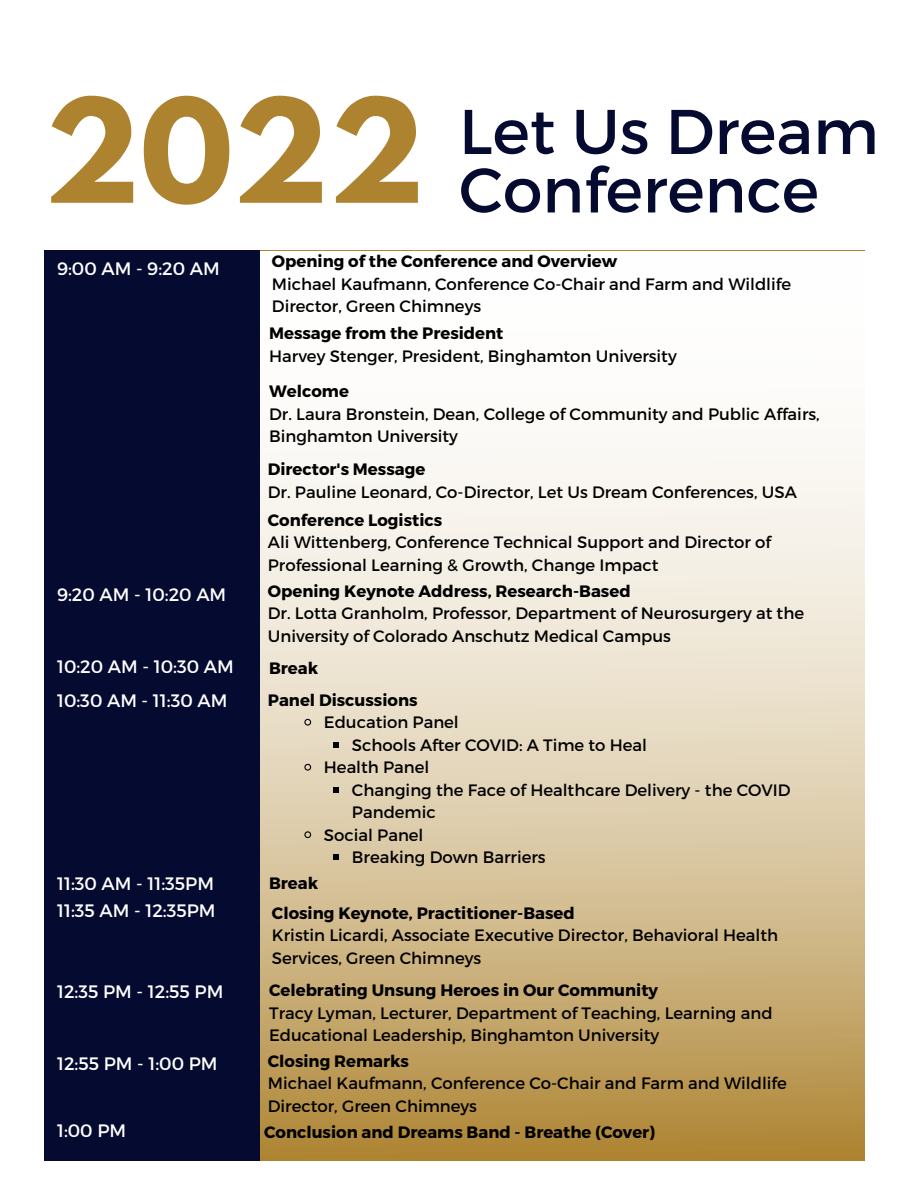
<style>
.page{position:relative;width:918px;height:1188px;background:#fff}
.page>*{position:absolute;margin:0;border:0;box-sizing:border-box;transform-origin:0 0}
.t1{font:700 127.5px "League Spartan";color:#ad8330}
.t2{font:63px/58.5px "Montserrat";color:#050a30}
.t3{font:18px/34px "Montserrat";color:#fff}
.t4{font:16.5px/22.5px "Montserrat";color:#000}
.t5{font:700 16.5px "Montserrat";color:#000}
</style>
<div class="page">
<svg style="left:260px;top:446px;width:605px;height:715px;background:#dbcaa7"></svg>
<div style="left:44px;top:251px;width:216px;height:910px;background:#050a30"></div>
<svg style="left:304px;top:718px;width:8px;height:8px"></svg>
<svg style="left:333px;top:742px;width:6px;height:6px"></svg>
<svg style="left:304px;top:763px;width:8px;height:8px"></svg>
<svg style="left:333px;top:787px;width:6px;height:6px"></svg>
<svg style="left:304px;top:831px;width:8px;height:8px"></svg>
<svg style="left:333px;top:854px;width:6px;height:6px"></svg>
<h1 class="t1" style="left:44px;top:88px;width:382px">2022</h1>
<h2 class="t2" style="left:459px;top:99px;width:421px">Let Us Dream<br>Conference</h2>
<p class="t3" style="left:57px;top:250px;width:164px">9:00 AM - 9:20 AM</p>
<p class="t3" style="left:57px;top:576px;width:171px">9:20 AM - 10:20 AM</p>
<p class="t3" style="left:57px;top:649px;width:178px">10:20 AM - 10:30 AM<br>10:30 AM - 11:30 AM</p>
<p class="t5" style="left:272px;top:251px;width:347px">Opening of the Conference and Overview</p>
<p class="t4" style="left:272px;top:272px;width:521px">Michael Kaufmann, Conference Co-Chair and Farm and Wildlife<br>Director, Green Chimneys</p>
<p class="t5" style="left:269px;top:323px;width:236px">Message from the President</p>
<p class="t4" style="left:269px;top:344px;width:409px">Harvey Stenger, President, Binghamton University</p>
<p class="t5" style="left:269px;top:381px;width:81px">Welcome</p>
<p class="t4" style="left:269px;top:402px;width:552px">Dr. Laura Bronstein, Dean, College of Community and Public Affairs,<br>Binghamton University</p>
<p class="t5" style="left:268px;top:459px;width:159px">Director's Message</p>
<p class="t4" style="left:268px;top:480px;width:531px">Dr. Pauline Leonard, Co-Director, Let Us Dream Conferences, USA</p>
<p class="t5" style="left:268px;top:509px;width:176px">Conference Logistics</p>
<p class="t4" style="left:268px;top:530px;width:505px">Ali Wittenberg, Conference Technical Support and Director of<br>Professional Learning &amp; Growth, Change Impact</p>
<p class="t5" style="left:268px;top:580px;width:364px">Opening Keynote Address, Research-Based</p>
<p class="t4" style="left:268px;top:601px;width:538px">Dr. Lotta Granholm, Professor, Department of Neurosurgery at the<br>University of Colorado Anschutz Medical Campus</p>
<p class="t5" style="left:269px;top:657px;width:51px">Break</p>
<p class="t5" style="left:268px;top:689px;width:151px">Panel Discussions</p>
<p class="t4" style="left:324px;top:710px;width:136px">Education Panel</p>
<p class="t4" style="left:352px;top:733px;width:297px">Schools After COVID: A Time to Heal</p>
<p class="t4" style="left:324px;top:755px;width:107px">Health Panel</p>
<p class="t4" style="left:352px;top:778px;width:440px">Changing the Face of Healthcare Delivery - the COVID</p>
<p class="t4" style="left:352px;top:800px;width:85px">Pandemic</p>
<p class="t4" style="left:324px;top:823px;width:101px">Social Panel</p>
<p class="t4" style="left:352px;top:845px;width:195px">Breaking Down Barriers</p>
<p class="t3" style="left:57px;top:865px;width:158px">11:30 AM - 11:35PM</p>
<p class="t5" style="left:269px;top:873px;width:51px">Break</p>
<p class="t3" style="left:57px;top:893px;width:160px">11:35 AM - 12:35PM</p>
<p class="t5" style="left:272px;top:902px;width:304px">Closing Keynote, Practitioner-Based</p>
<p class="t4" style="left:272px;top:923px;width:508px">Kristin Licardi, Associate Executive Director, Behavioral Health<br>Services, Green Chimneys</p>
<p class="t3" style="left:57px;top:974px;width:168px">12:35 PM - 12:55 PM</p>
<p class="t5" style="left:269px;top:980px;width:391px">Celebrating Unsung Heroes in Our Community</p>
<p class="t4" style="left:269px;top:1001px;width:505px">Tracy Lyman, Lecturer, Department of Teaching, Learning and<br>Educational Leadership, Binghamton University</p>
<p class="t3" style="left:57px;top:1045px;width:162px">12:55 PM - 1:00 PM</p>
<p class="t5" style="left:268px;top:1050px;width:143px">Closing Remarks</p>
<p class="t4" style="left:268px;top:1072px;width:521px">Michael Kaufmann, Conference Co-Chair and Farm and Wildlife<br>Director, Green Chimneys</p>
<p class="t3" style="left:57px;top:1112px;width:71px">1:00 PM</p>
<p class="t5" style="left:264px;top:1121px;width:393px">Conclusion and Dreams Band - Breathe (Cover)</p>
</div>
